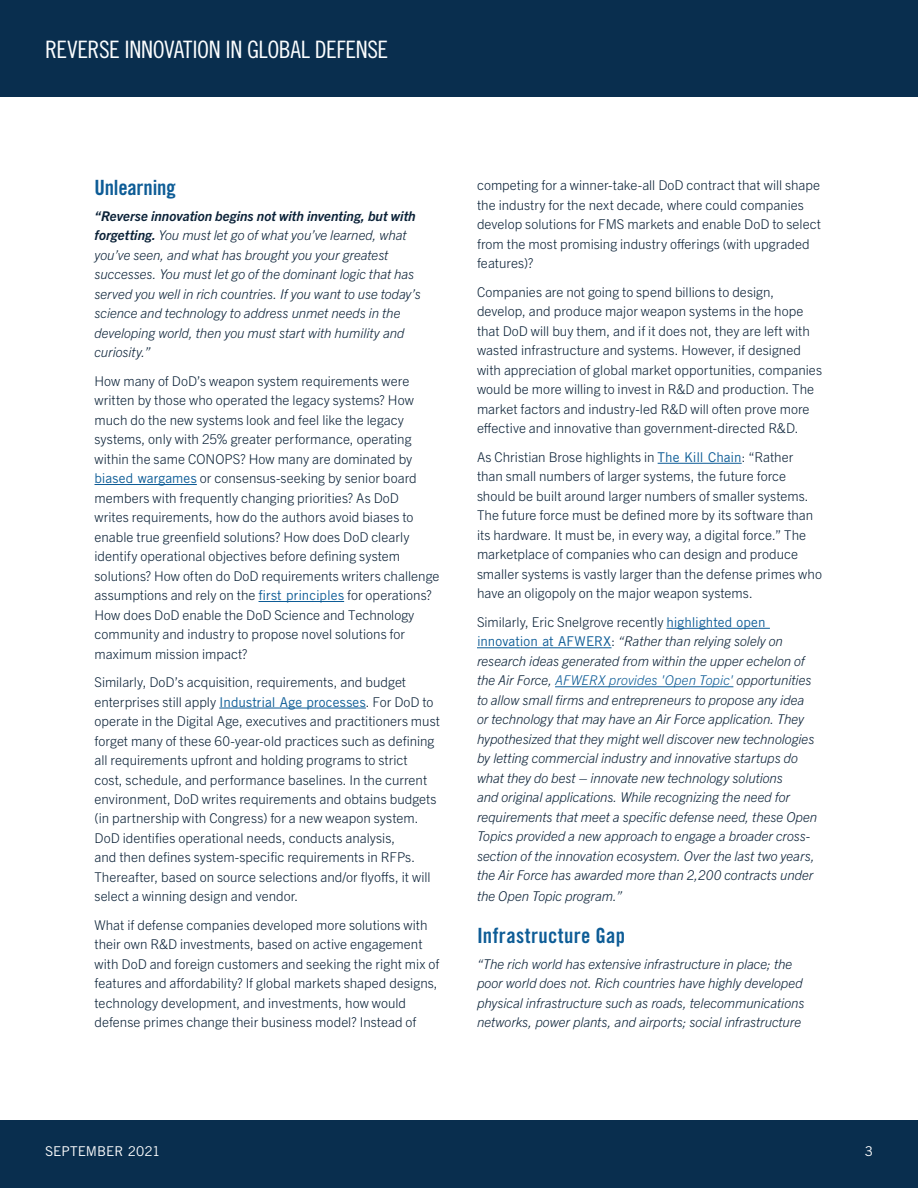
<style>
.page{position:relative;width:918px;height:1188px;background:#fff}
.page>*{position:absolute;margin:0;border:0;box-sizing:border-box;transform-origin:0 0}
.t1{font:24px "Trade Gothic LT Pro Cn 18";letter-spacing:-.015em;color:#fbfdfe}
.t2{font:21px "Trade Gothic LT Pro Bd Cn 20";letter-spacing:.01em;color:#0d5c96}
.t3{font:21px "Trade Gothic LT Pro Bd Cn 20";letter-spacing:-.01em;color:#0d5c96}
.t4{font:300 13.5px/19.5px "Trade Gothic Next LT Pro";letter-spacing:.005em;color:#0a2137}
.t5{font:italic 300 13.5px/19.5px "Trade Gothic Next LT Pro";letter-spacing:-.005em;color:#0a2137}
.t6{font:13.5px "Trade Gothic LT Pro";color:#fff}
.s1{font-weight:700}
.s2{font-family:"Trade Gothic LT Pro";font-weight:400;color:#0d5c96}
.s3{font-style:normal}
.s4{font-family:"Trade Gothic LT Pro";font-weight:400;font-style:normal;color:#0d5c96}
.s5{color:#0d5c96}
</style>
<div class="page">
<div style="left:0;top:1120px;width:918px;height:68px;background:#092e4e"></div>
<div style="left:0;top:0;width:918px;height:97px;background:#092e4e"></div>
<hr style="left:94px;top:484px;width:103px;height:1px;background:#0d5c96">
<hr style="left:259px;top:601px;width:85px;height:1px;background:#0d5c96">
<hr style="left:219px;top:708px;width:147px;height:1px;background:#0d5c96">
<hr style="left:658px;top:463px;width:84px;height:1px;background:#0d5c96">
<hr style="left:667px;top:628px;width:103px;height:1px;background:#0d5c96">
<hr style="left:477px;top:647px;width:135px;height:1px;background:#0d5c96">
<hr style="left:555px;top:686px;width:178px;height:1px;background:#0d5c96">
<h1 class="t1" style="left:45px;top:35px;width:344px">REVERSE INNOVATION IN GLOBAL DEFENSE</h1>
<h2 class="t3" style="left:94px;top:175px;width:83px">Unlearning</h2>
<p class="t5" style="left:94px;top:205px;width:328px"><span class="s1">“Reverse innovation begins not with inventing, but with forgetting.</span> You must let go of what you’ve learned, what you’ve seen, and what has brought you your greatest successes. You must let go of the dominant logic that has served you well in rich countries. If you want to use today’s science and technology to address unmet needs in the developing world, then you must start with humility and curiosity.”</p>
<p class="t4" style="left:94px;top:370px;width:347px">How many of DoD’s weapon system requirements were written by those who operated the legacy systems? How much do the new systems look and feel like the legacy systems, only with 25% greater performance, operating within the same CONOPS? How many are dominated by <span class="s2">biased wargames</span> or consensus-seeking by senior board members with frequently changing priorities? As DoD<br>writes requirements, how do the authors avoid biases to enable true greenfield solutions? How does DoD clearly identify operational objectives before defining system solutions? How often do DoD requirements writers challenge assumptions and rely on the <span class="s2">first principles</span> for operations?<br>How does DoD enable the DoD Science and Technology community and industry to propose novel solutions for maximum mission impact?</p>
<p class="t4" style="left:94px;top:671px;width:347px">Similarly, DoD’s acquisition, requirements, and budget enterprises still apply <span class="s2">Industrial Age processes</span>. For DoD to operate in the Digital Age, executives and practitioners must forget many of these 60-year-old practices such as defining all requirements upfront and holding programs to strict<br>cost, schedule, and performance baselines. In the current environment, DoD writes requirements and obtains budgets (in partnership with Congress) for a new weapon system.<br>DoD identifies operational needs, conducts analysis,<br>and then defines system-specific requirements in RFPs.<br>Thereafter, based on source selections and/or flyoffs, it will select a winning design and vendor.</p>
<p class="t4" style="left:94px;top:914px;width:346px">What if defense companies developed more solutions with their own R&amp;D investments, based on active engagement with DoD and foreign customers and seeking the right mix of features and affordability? If global markets shaped designs, technology development, and investments, how would defense primes change their business model? Instead of</p>
<p class="t4" style="left:477px;top:175px;width:346px">competing for a winner-take-all DoD contract that will shape the industry for the next decade, where could companies develop solutions for FMS markets and enable DoD to select from the most promising industry offerings (with upgraded features)?</p>
<p class="t4" style="left:477px;top:281px;width:347px">Companies are not going to spend billions to design, develop, and produce major weapon systems in the hope that DoD will buy them, and if it does not, they are left with wasted infrastructure and systems. However, if designed with appreciation of global market opportunities, companies would be more willing to invest in R&amp;D and production. The market factors and industry-led R&amp;D will often prove more effective and innovative than government-directed R&amp;D.</p>
<p class="t4" style="left:477px;top:446px;width:346px">As Christian Brose highlights in <span class="s2">The Kill Chain</span>: “Rather than small numbers of larger systems, the future force should be built around larger numbers of smaller systems.<br>The future force must be defined more by its software than its hardware. It must be, in every way, a digital force.” The marketplace of companies who can design and produce smaller systems is vastly larger than the defense primes who have an oligopoly on the major weapon systems.</p>
<p class="t5" style="left:477px;top:611px;width:342px"><span class="s3">Similarly, Eric Snelgrove recently</span> <span class="s4">highlighted open innovation at AFWERX</span><span class="s3">:</span> “Rather than relying solely on research ideas generated from within the upper echelon of the Air Force, <span class="s5">AFWERX provides 'Open Topic'</span> opportunities to allow small firms and entrepreneurs to propose any idea or technology that may have an Air Force application. They hypothesized that they might well discover new technologies by letting commercial industry and innovative startups do what they do best – innovate new technology solutions<br>and original applications. While recognizing the need for requirements that meet a specific defense need, these Open Topics provided a new approach to engage a broader cross&shy;section of the innovation ecosystem. Over the last two years, the Air Force has awarded more than 2,200 contracts under</p>
<p class="t5" style="left:477px;top:886px;width:147px">the Open Topic program.”</p>
<h2 class="t2" style="left:477px;top:923px;width:150px">Infrastructure Gap</h2>
<p class="t5" style="left:477px;top:953px;width:329px">“The rich world has extensive infrastructure in place; the poor world does not. Rich countries have highly developed physical infrastructure such as roads, telecommunications networks, power plants, and airports; social infrastructure</p>
<p class="t6" style="left:45px;top:1143px;width:117px">SEPTEMBER 2021</p>
<p class="t6" style="left:865px;top:1143px;width:10px">3</p>
</div>
